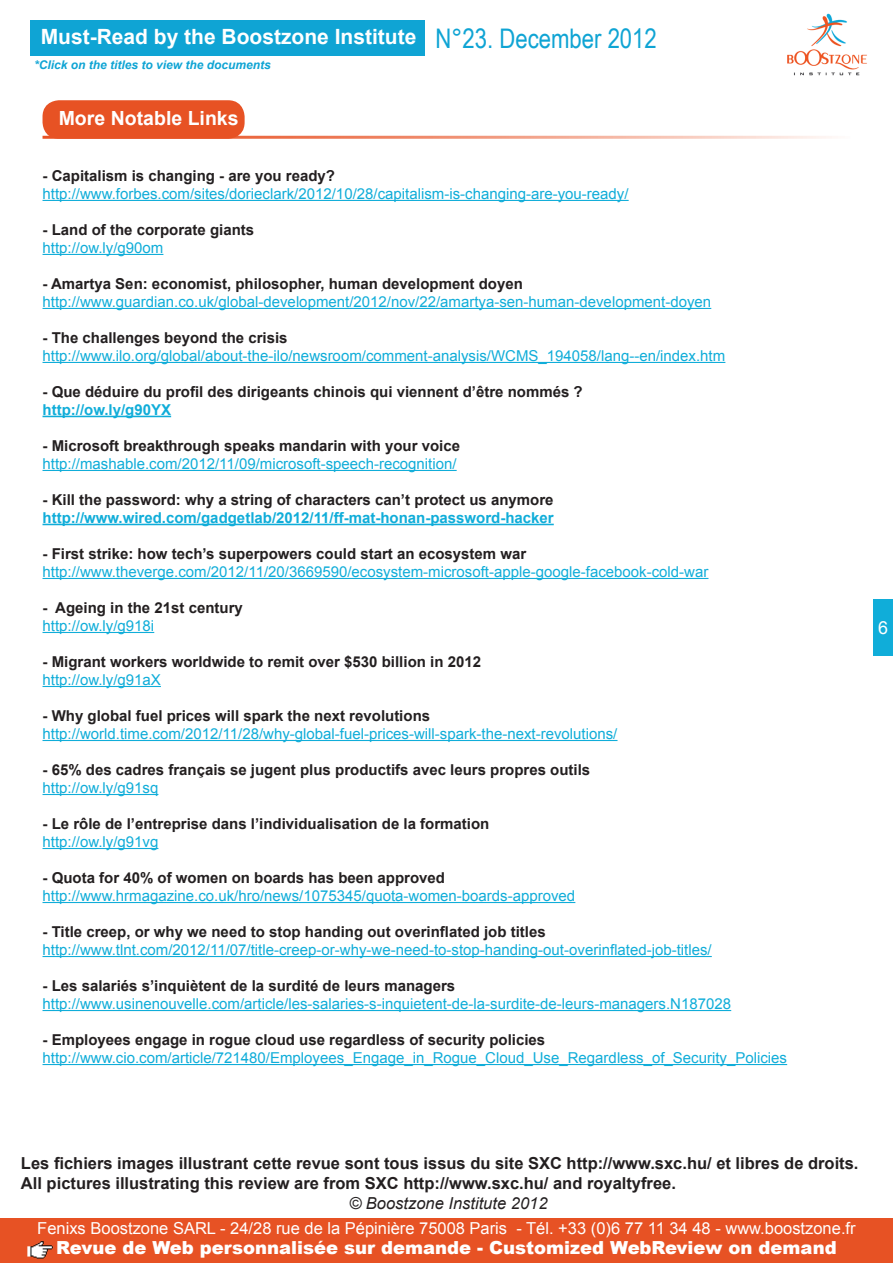
<style>
.page{position:relative;width:893px;height:1263px;background:#fff}
.page>*{position:absolute;margin:0;border:0;box-sizing:border-box;transform-origin:0 0}
.t1{font:700 21px "Arial";color:#fff}
.t2{font:700 19.5px "Arial";color:#fff}
.t3{font:900 18px "Arial";color:#fff}
.t4{font:18px "Arial";color:#fff}
.t5{font:700 16.5px/19.8px "Arial";color:#231f20}
.t6{font:16.5px "Arial";color:#fff}
.t7{font:italic 16.5px "Arial";color:#231f20}
.t8{font:15px "Arial";color:#10add9}
.t9{font:700 15px "Arial";color:#231f20}
.t10{font:700 15px "Arial";color:#10add9}
.t11{font:italic 700 12px "Arial";color:#0fa4d4}
.s1{font-family:"Arial Narrow";font-weight:400;font-size:27px;color:#0fa4d4}
</style>
<div class="page">
<div style="left:873px;top:600px;width:20px;height:56px;background:#10add9"></div>
<hr style="left:43px;top:200px;width:586px;height:1px;background:#10add9">
<hr style="left:43px;top:254px;width:120px;height:1px;background:#10add9">
<hr style="left:43px;top:308px;width:668px;height:1px;background:#10add9">
<hr style="left:43px;top:362px;width:682px;height:1px;background:#10add9">
<hr style="left:43px;top:416px;width:128px;height:1px;background:#10add9">
<hr style="left:43px;top:470px;width:414px;height:1px;background:#10add9">
<hr style="left:43px;top:524px;width:511px;height:1px;background:#10add9">
<hr style="left:43px;top:578px;width:665px;height:1px;background:#10add9">
<hr style="left:43px;top:632px;width:111px;height:1px;background:#10add9">
<hr style="left:43px;top:686px;width:118px;height:1px;background:#10add9">
<hr style="left:43px;top:740px;width:574px;height:1px;background:#10add9">
<hr style="left:43px;top:794px;width:115px;height:1px;background:#10add9">
<hr style="left:43px;top:848px;width:115px;height:1px;background:#10add9">
<hr style="left:43px;top:902px;width:532px;height:1px;background:#10add9">
<hr style="left:43px;top:956px;width:669px;height:1px;background:#10add9">
<hr style="left:43px;top:1010px;width:688px;height:1px;background:#10add9">
<hr style="left:43px;top:1064px;width:744px;height:1px;background:#10add9">
<div style="left:0;top:1218px;width:893px;height:44px;background:#e75224"></div>
<img style="left:28px;top:1241px;width:25px;height:18px">
<hr style="left:43px;top:136px;width:807px;height:3px;background:#e85224">
<div style="left:43px;top:100px;width:202px;height:39px;background:#e75224;border-radius:16px"></div>
<img style="left:787px;top:14px;width:80px;height:62px">
<div style="left:31px;top:20px;width:394px;height:35px;background:#0fa4d4"></div>
<h1 class="t1" style="left:41px;top:22px;width:618px">Must-Read by the Boostzone Institute <span class="s1">N°23. December 2012</span></h1>
<p class="t11" style="left:34px;top:57px;width:238px">*Click on the titles to view the documents</p>
<h2 class="t2" style="left:59px;top:105px;width:181px">More Notable Links</h2>
<p class="t9" style="left:43px;top:166px;width:294px">- Capitalism is changing - are you ready?</p>
<p class="t8" style="left:43px;top:184px;width:588px">http://www.forbes.com/sites/dorieclark/2012/10/28/capitalism-is-changing-are-you-ready/</p>
<p class="t9" style="left:43px;top:220px;width:213px">- Land of the corporate giants</p>
<p class="t8" style="left:43px;top:238px;width:122px">http://ow.ly/g90om</p>
<p class="t9" style="left:43px;top:274px;width:482px">- Amartya Sen: economist, philosopher, human development doyen</p>
<p class="t8" style="left:43px;top:292px;width:670px">http://www.guardian.co.uk/global-development/2012/nov/22/amartya-sen-human-development-doyen</p>
<p class="t9" style="left:43px;top:328px;width:247px">- The challenges beyond the crisis</p>
<p class="t8" style="left:43px;top:346px;width:684px">http://www.ilo.org/global/about-the-ilo/newsroom/comment-analysis/WCMS_194058/lang--en/index.htm</p>
<p class="t9" style="left:43px;top:382px;width:542px">- Que déduire du profil des dirigeants chinois qui viennent d’être nommés ?</p>
<p class="t10" style="left:43px;top:400px;width:130px">http://ow.ly/g90YX</p>
<p class="t9" style="left:43px;top:436px;width:419px">- Microsoft breakthrough speaks mandarin with your voice</p>
<p class="t8" style="left:43px;top:454px;width:416px">http://mashable.com/2012/11/09/microsoft-speech-recognition/</p>
<p class="t9" style="left:43px;top:490px;width:512px">- Kill the password: why a string of characters can’t protect us anymore</p>
<p class="t10" style="left:43px;top:508px;width:513px">http://www.wired.com/gadgetlab/2012/11/ff-mat-honan-password-hacker</p>
<p class="t9" style="left:43px;top:544px;width:485px">- First strike: how tech’s superpowers could start an ecosystem war</p>
<p class="t8" style="left:43px;top:562px;width:667px">http://www.theverge.com/2012/11/20/3669590/ecosystem-microsoft-apple-google-facebook-cold-war</p>
<p class="t9" style="left:43px;top:598px;width:202px">- Ageing in the 21st century</p>
<p class="t8" style="left:43px;top:616px;width:113px">http://ow.ly/g918i</p>
<p class="t9" style="left:43px;top:652px;width:440px">- Migrant workers worldwide to remit over $530 billion in 2012</p>
<p class="t8" style="left:43px;top:670px;width:120px">http://ow.ly/g91aX</p>
<p class="t9" style="left:43px;top:706px;width:389px">- Why global fuel prices will spark the next revolutions</p>
<p class="t8" style="left:43px;top:724px;width:576px">http://world.time.com/2012/11/28/why-global-fuel-prices-will-spark-the-next-revolutions/</p>
<p class="t9" style="left:43px;top:760px;width:549px">- 65% des cadres français se jugent plus productifs avec leurs propres outils</p>
<p class="t8" style="left:43px;top:778px;width:117px">http://ow.ly/g91sq</p>
<p class="t9" style="left:43px;top:814px;width:448px">- Le rôle de l’entreprise dans l’individualisation de la formation</p>
<p class="t8" style="left:43px;top:832px;width:117px">http://ow.ly/g91vg</p>
<p class="t9" style="left:43px;top:868px;width:404px">- Quota for 40% of women on boards has been approved</p>
<p class="t8" style="left:43px;top:886px;width:534px">http://www.hrmagazine.co.uk/hro/news/1075345/quota-women-boards-approved</p>
<p class="t9" style="left:43px;top:922px;width:505px">- Title creep, or why we need to stop handing out overinflated job titles</p>
<p class="t8" style="left:43px;top:940px;width:671px">http://www.tlnt.com/2012/11/07/title-creep-or-why-we-need-to-stop-handing-out-overinflated-job-titles/</p>
<p class="t9" style="left:43px;top:976px;width:414px">- Les salariés s’inquiètent de la surdité de leurs managers</p>
<p class="t8" style="left:43px;top:994px;width:690px">http://www.usinenouvelle.com/article/les-salaries-s-inquietent-de-la-surdite-de-leurs-managers.N187028</p>
<p class="t9" style="left:43px;top:1030px;width:504px">- Employees engage in rogue cloud use regardless of security policies</p>
<p class="t8" style="left:43px;top:1048px;width:746px">http://www.cio.com/article/721480/Employees_Engage_in_Rogue_Cloud_Use_Regardless_of_Security_Policies</p>
<p class="t4" style="left:878px;top:616px;width:12px">6</p>
<p class="t5" style="left:21px;top:1154px;width:839px">Les fichiers images illustrant cette revue sont tous issus du site SXC http://www.sxc.hu/ et libres de droits.<br>All pictures illustrating this review are from SXC http://www.sxc.hu/ and royaltyfree.</p>
<p class="t7" style="left:349px;top:1192px;width:200px">© Boostzone Institute 2012</p>
<p class="t6" style="left:37px;top:1217px;width:820px">Fenixs Boostzone SARL - 24/28 rue de la Pépinière 75008 Paris - Tél. +33 (0)6 77 11 34 48 - www.boostzone.fr</p>
<p class="t3" style="left:56px;top:1234px;width:782px">Revue de Web personnalisée sur demande - Customized WebReview on demand</p>
</div>
